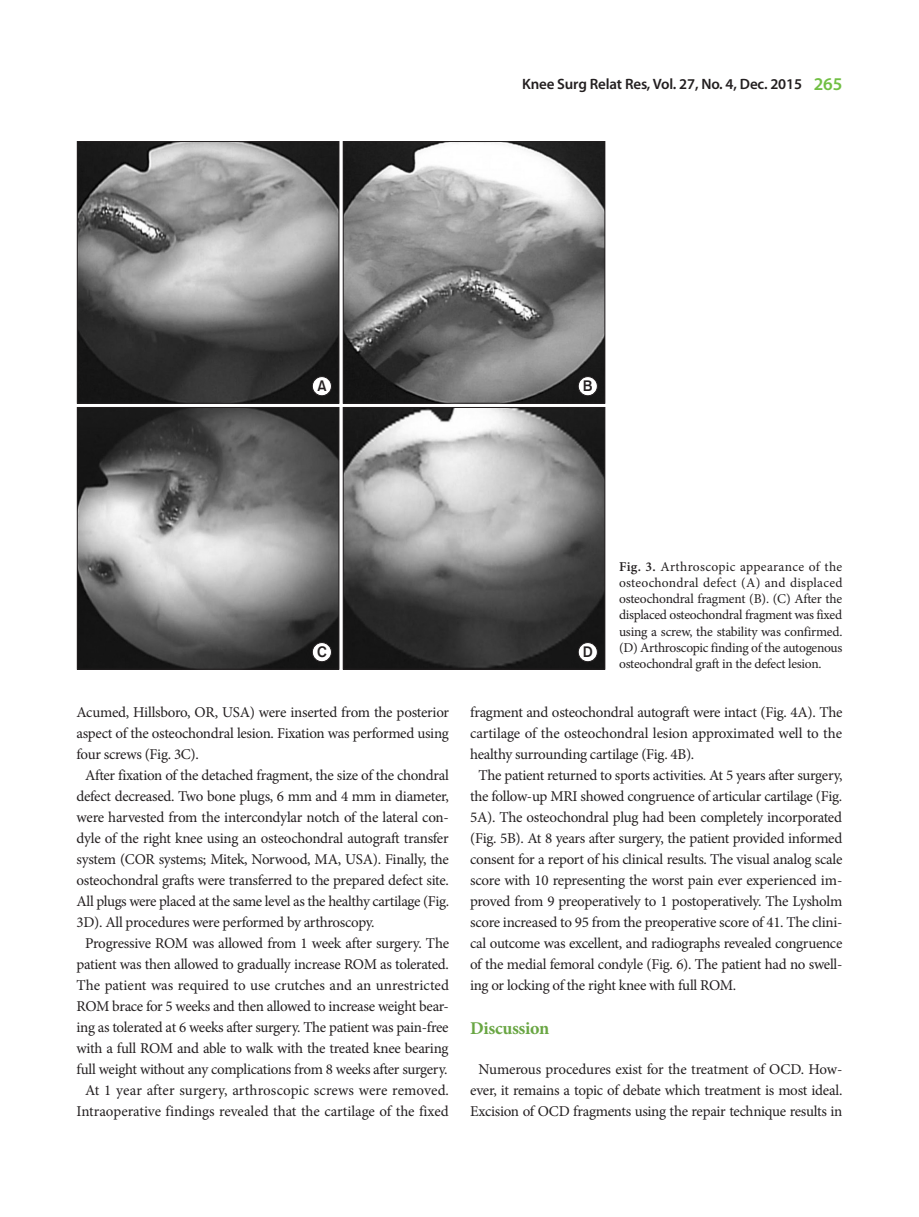
<style>
.page{position:relative;width:919px;height:1217px;background:#fff}
.page>*{position:absolute;margin:0;border:0;box-sizing:border-box;transform-origin:0 0}
.서론{font:700 18px "Minion Pro";letter-spacing:-.02em;color:#69a643}
.본문{font:15px/21px "Minion Pro";letter-spacing:-.02em;color:#231f20;text-align:justify}
.본문-2{font:15px/21px "Minion Pro";color:#231f20;text-align:center}
.머리말홀수{font:600 15px "Myriad Pro";letter-spacing:-.01em;color:#231f20}
.t1{font:15px "Gothic 725 BT Bold A";color:#231f20}
.그림제목{font:13.5px/16.2px "Minion Pro";letter-spacing:-.02em;color:#231f20;text-align:justify}
.s1{font-size:18px;color:#71bf44}
.s2{font-weight:600}
</style>
<div class="page">
<svg style="left:77px;top:141px;width:528px;height:528px;background:#757575"></svg>
<p class="머리말홀수" style="left:522px;top:74px;width:322px">Knee Surg Relat Res, Vol. 27, No. 4, Dec. 2015 <span class="s1">265</span></p>
<p class="t1" style="left:317px;top:377px;width:11px">A</p>
<p class="t1" style="left:583px;top:377px;width:11px">B</p>
<p class="t1" style="left:317px;top:643px;width:11px">C</p>
<p class="t1" style="left:583px;top:643px;width:12px">D</p>
<p class="그림제목" style="left:619px;top:558px;width:225px"><span class="s2">Fig. 3.</span> Arthroscopic appearance of the osteochondral defect (A) and displaced osteochondral fragment (B). (C) After the displaced osteochondral fragment was fixed using a screw, the stability was confirmed. (D) Arthroscopic finding of the autogenous osteochondral graft in the defect lesion.</p>
<p class="본문" style="left:77px;top:701px;width:374px">Acumed, Hillsboro, OR, USA) were inserted from the posterior aspect of the osteochondral lesion. Fixation was performed using four screws (Fig. 3C).</p>
<p class="본문" style="left:77px;top:764px;width:374px;text-indent:9px">After fixation of the detached fragment, the size of the chondral defect decreased. Two bone plugs, 6 mm and 4 mm in diameter, were harvested from the intercondylar notch of the lateral con&shy;dyle of the right knee using an osteochondral autograft transfer system (COR systems; Mitek, Norwood, MA, USA). Finally, the osteochondral grafts were transferred to the prepared defect site.<br>All plugs were placed at the same level as the healthy cartilage (Fig.<br>3D). All procedures were performed by arthroscopy.</p>
<p class="본문" style="left:77px;top:932px;width:374px;text-align:center">Progressive ROM was allowed from 1 week after surgery. The patient was then allowed to gradually increase ROM as tolerated.<br>The patient was required to use crutches and an unrestricted ROM brace for 5 weeks and then allowed to increase weight bear&shy;ing as tolerated at 6 weeks after surgery. The patient was pain-free with a full ROM and able to walk with the treated knee bearing full weight without any complications from 8 weeks after surgery.</p>
<p class="본문-2" style="left:77px;top:1079px;width:374px">At 1 year after surgery, arthroscopic screws were removed.<br>Intraoperative findings revealed that the cartilage of the fixed</p>
<p class="본문" style="left:470px;top:701px;width:374px">fragment and osteochondral autograft were intact (Fig. 4A). The cartilage of the osteochondral lesion approximated well to the healthy surrounding cartilage (Fig. 4B).</p>
<p class="본문" style="left:470px;top:764px;width:374px;text-indent:9px">The patient returned to sports activities. At 5 years after surgery, the follow-up MRI showed congruence of articular cartilage (Fig.<br>5A). The osteochondral plug had been completely incorporated (Fig. 5B). At 8 years after surgery, the patient provided informed consent for a report of his clinical results. The visual analog scale score with 10 representing the worst pain ever experienced im&shy;proved from 9 preoperatively to 1 postoperatively. The Lysholm score increased to 95 from the preoperative score of 41. The clini&shy;cal outcome was excellent, and radiographs revealed congruence of the medial femoral condyle (Fig. 6). The patient had no swell&shy;ing or locking of the right knee with full ROM.</p>
<p class="서론" style="left:470px;top:1015px;width:81px">Discussion</p>
<p class="본문" style="left:470px;top:1058px;width:374px;text-align:center">Numerous procedures exist for the treatment of OCD. How&shy;ever, it remains a topic of debate which treatment is most ideal.<br>Excision of OCD fragments using the repair technique results in</p>
</div>
